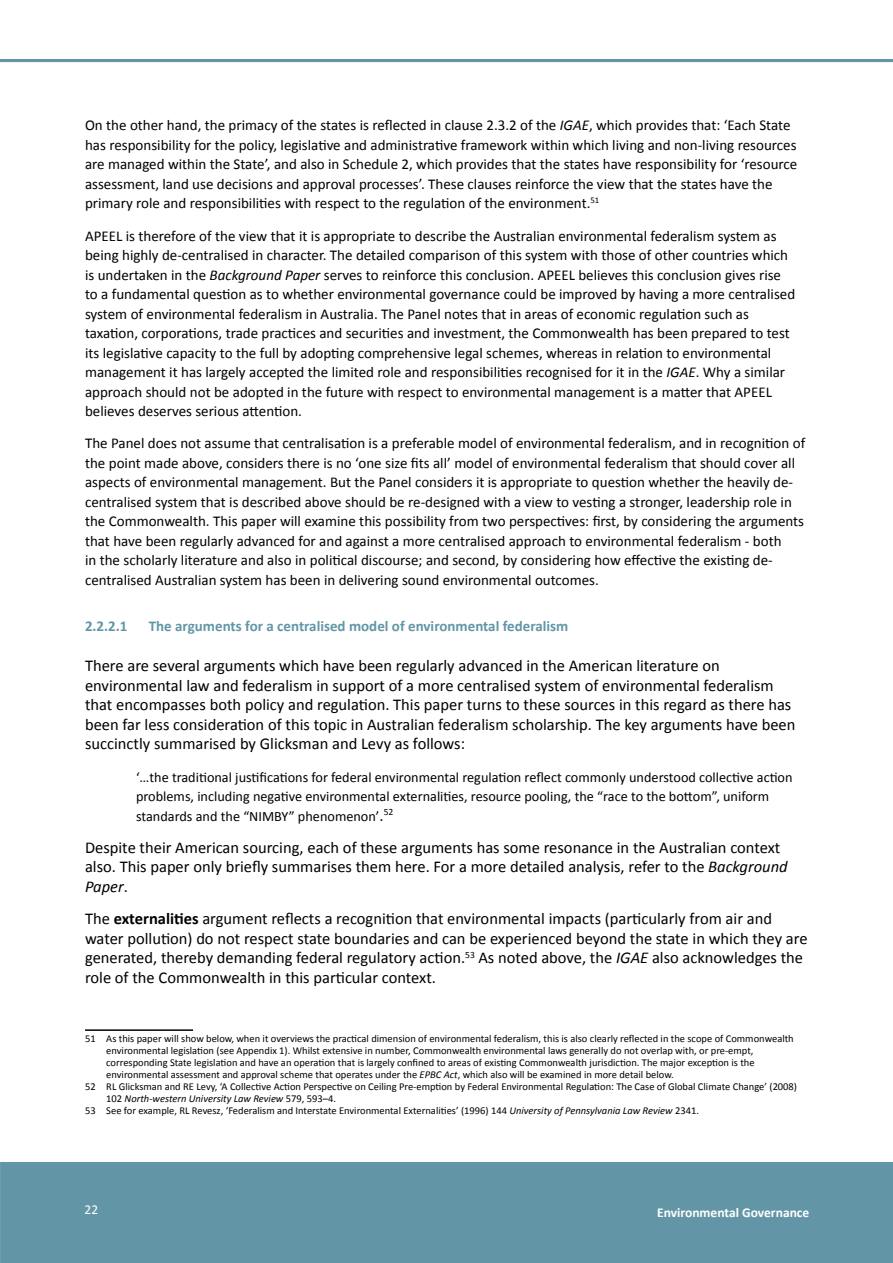
<style>
.page{position:relative;width:893px;height:1263px;background:#fff}
.page>*{position:absolute;margin:0;border:0;box-sizing:border-box;transform-origin:0 0}
.t1{font:16.5px/19.5px "Calibri";color:#000}
.t2{font:15px/19.5px "Calibri";color:#000}
.t3{font:700 15px "Calibri";color:#6296a7}
.t4{font:14.25px/19.5px "Calibri";color:#000}
.t5{font:700 13.5px "Calibri";color:#fff}
.t6{font:13.5px "Calibri";color:#fff}
.t7{font:10.5px "Calibri";color:#000}
.t8{font:italic 10.5px "Calibri";color:#000}
.s1{font-style:italic}
.s2{font-size:16.5px}
.s3{font-weight:700}
.s4{font-style:normal}
</style>
<div class="page">
<div style="left:0;top:1162px;width:893px;height:101px;background:#6296a7"></div>
<hr style="left:0;top:59px;width:893px;height:3px;background:#6296a7">
<hr style="left:85px;top:1029px;width:108px;height:2px;background:#000">
<p class="t2" style="left:85px;top:116px;width:714px">On the other hand, the primacy of the states is reflected in clause 2.3.2 of the <span class="s1">IGAE</span>, which provides that: ‘Each State has responsibility for the policy, legislative and administrative framework within which living and non-living resources are managed within the State’, and also in Schedule 2, which provides that the states have responsibility for ‘resource assessment, land use decisions and approval processes’. These clauses reinforce the view that the states have the primary role and responsibilities with respect to the regulation of the environment.<sup>51</sup></p>
<p class="t2" style="left:85px;top:226px;width:712px">APEEL is therefore of the view that it is appropriate to describe the Australian environmental federalism system as being highly de-centralised in character. The detailed comparison of this system with those of other countries which is undertaken in the <span class="s1">Background Paper</span> serves to reinforce this conclusion. APEEL believes this conclusion gives rise to a fundamental question as to whether environmental governance could be improved by having a more centralised system of environmental federalism in Australia. The Panel notes that in areas of economic regulation such as taxation, corporations, trade practices and securities and investment, the Commonwealth has been prepared to test its legislative capacity to the full by adopting comprehensive legal schemes, whereas in relation to environmental management it has largely accepted the limited role and responsibilities recognised for it in the <span class="s1">IGAE</span>. Why a similar approach should not be adopted in the future with respect to environmental management is a matter that APEEL believes deserves serious attention.</p>
<p class="t2" style="left:85px;top:434px;width:722px">The Panel does not assume that centralisation is a preferable model of environmental federalism, and in recognition of the point made above, considers there is no ‘one size fits all’ model of environmental federalism that should cover all aspects of environmental management. But the Panel considers it is appropriate to question whether the heavily de&shy;centralised system that is described above should be re-designed with a view to vesting a stronger, leadership role in the Commonwealth. This paper will examine this possibility from two perspectives: first, by considering the arguments that have been regularly advanced for and against a more centralised approach to environmental federalism - both<br>in the scholarly literature and also in political discourse; and second, by considering how effective the existing de&shy;centralised Australian system has been in delivering sound environmental outcomes.</p>
<p class="t3" style="left:85px;top:616px;width:44px">2.2.2.1</p>
<p class="t3" style="left:149px;top:616px;width:421px">The arguments for a centralised model of environmental federalism</p>
<p class="t1" style="left:85px;top:656px;width:712px">There are several arguments which have been regularly advanced in the American literature on environmental law and federalism in support of a more centralised system of environmental federalism that encompasses both policy and regulation. This paper turns to these sources in this regard as there has been far less consideration of this topic in Australian federalism scholarship. The key arguments have been succinctly summarised by Glicksman and Levy as follows:</p>
<p class="t4" style="left:136px;top:767px;width:658px">‘…the traditional justifications for federal environmental regulation reflect commonly understood collective action problems, including negative environmental externalities, resource pooling, the “race to the bottom”, uniform standards and the “NIMBY” phenomenon’<span class="s2">.</span><sup>52</sup></p>
<p class="t1" style="left:85px;top:838px;width:704px">Despite their American sourcing, each of these arguments has some resonance in the Australian context also. This paper only briefly summarises them here. For a more detailed analysis, refer to the <span class="s1">Background<br>Paper</span>.</p>
<p class="t1" style="left:85px;top:909px;width:724px">The <span class="s3">externalities</span> argument reflects a recognition that environmental impacts (particularly from air and water pollution) do not respect state boundaries and can be experienced beyond the state in which they are generated, thereby demanding federal regulatory action.<sup>53</sup> As noted above, the <span class="s1">IGAE</span> also acknowledges the role of the Commonwealth in this particular context.</p>
<p class="t7" style="left:85px;top:1032px;width:710px">51 As this paper will show below, when it overviews the practical dimension of environmental federalism, this is also clearly reflected in the scope of Commonwealth</p>
<p class="t7" style="left:106px;top:1044px;width:649px">environmental legislation (see Appendix 1). Whilst extensive in number, Commonwealth environmental laws generally do not overlap with, or pre-empt,</p>
<p class="t7" style="left:106px;top:1056px;width:650px">corresponding State legislation and have an operation that is largely confined to areas of existing Commonwealth jurisdiction. The major exception is the</p>
<p class="t7" style="left:106px;top:1068px;width:569px">environmental assessment and approval scheme that operates under the <span class="s1">EPBC Act</span>, which also will be examined in more detail below.</p>
<p class="t7" style="left:85px;top:1080px;width:714px">52 RL Glicksman and RE Levy, ‘A Collective Action Perspective on Ceiling Pre-emption by Federal Environmental Regulation: The Case of Global Climate Change’ (2008)</p>
<p class="t8" style="left:106px;top:1091px;width:231px"><span class="s4">102</span> North-western University Law Review <span class="s4">579, 593–4.</span></p>
<p class="t7" style="left:85px;top:1104px;width:615px">53 See for example, RL Revesz, ‘Federalism and Interstate Environmental Externalities’ (1996) 144 <span class="s1">University of Pennsylvania Law Review</span> 2341.</p>
<p class="t6" style="left:85px;top:1201px;width:15px">22</p>
<p class="t5" style="left:657px;top:1204px;width:154px">Environmental Governance</p>
</div>
